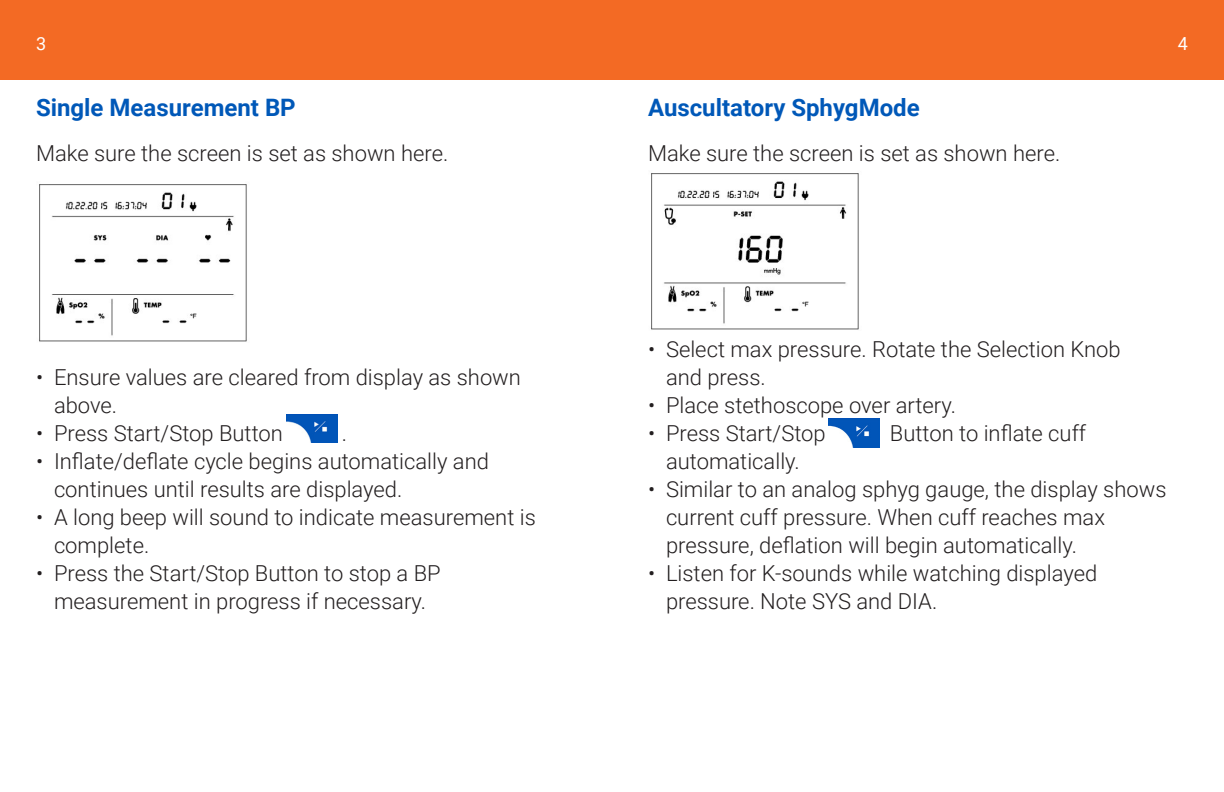
<style>
.page{position:relative;width:1224px;height:792px;background:#fff}
.page>*{position:absolute;margin:0;border:0;box-sizing:border-box;transform-origin:0 0}
.t1{font:700 24px "Roboto";color:#0058b8}
.t2{font:300 22px/28px "Roboto";color:#231f20}
.Numbered_List{font:18px "Roboto";color:#fff}
</style>
<div class="page">
<div style="left:0;top:0;width:1224px;height:79px;background:#f36a24"></div>
<img style="left:39px;top:184px;width:208px;height:158px">
<img style="left:287px;top:414px;width:51px;height:29px">
<img style="left:651px;top:173px;width:208px;height:157px">
<img style="left:828px;top:419px;width:52px;height:28px">
<p class="Numbered_List" style="left:36px;top:31px;width:12px">3</p>
<p class="Numbered_List" style="left:1178px;top:31px;width:12px">4</p>
<p class="t1" style="left:36px;top:91px;width:261px">Single Measurement BP</p>
<p class="t2" style="left:36px;top:138px;width:414px">Make sure the screen is set as shown here.</p>
<p class="t2" style="left:54px;top:362px;width:468px;text-indent:-18px">• Ensure values are cleared from display as shown above.</p>
<p class="t2" style="left:36px;top:418px;width:248px">• Press Start/Stop Button</p>
<p class="t2" style="left:342px;top:418px;width:7px">.</p>
<p class="t2" style="left:54px;top:446px;width:437px;text-indent:-18px">• Inflate/deflate cycle begins automatically and continues until results are displayed.</p>
<p class="t2" style="left:54px;top:502px;width:483px;text-indent:-18px">• A long beep will sound to indicate measurement is complete.</p>
<p class="t2" style="left:36px;top:558px;width:406px;text-align:center">• Press the Start/Stop Button to stop a BP measurement in progress if necessary.</p>
<p class="t1" style="left:648px;top:91px;width:273px">Auscultatory SphygMode</p>
<p class="t2" style="left:648px;top:138px;width:414px">Make sure the screen is set as shown here.</p>
<p class="t2" style="left:666px;top:334px;width:456px;text-indent:-18px">• Select max pressure. Rotate the Selection Knob and press.</p>
<p class="t2" style="left:648px;top:390px;width:310px">• Place stethoscope over artery.</p>
<p class="t2" style="left:648px;top:418px;width:179px">• Press Start/Stop</p>
<p class="t2" style="left:890px;top:418px;width:198px">Button to inflate cuff</p>
<p class="t2" style="left:666px;top:446px;width:135px">automatically.</p>
<p class="t2" style="left:666px;top:474px;width:502px;text-indent:-18px">• Similar to an analog sphyg gauge, the display shows current cuff pressure. When cuff reaches max pressure, deflation will begin automatically.</p>
<p class="t2" style="left:666px;top:558px;width:433px;text-indent:-18px">• Listen for K-sounds while watching displayed pressure. Note SYS and DIA.</p>
</div>
